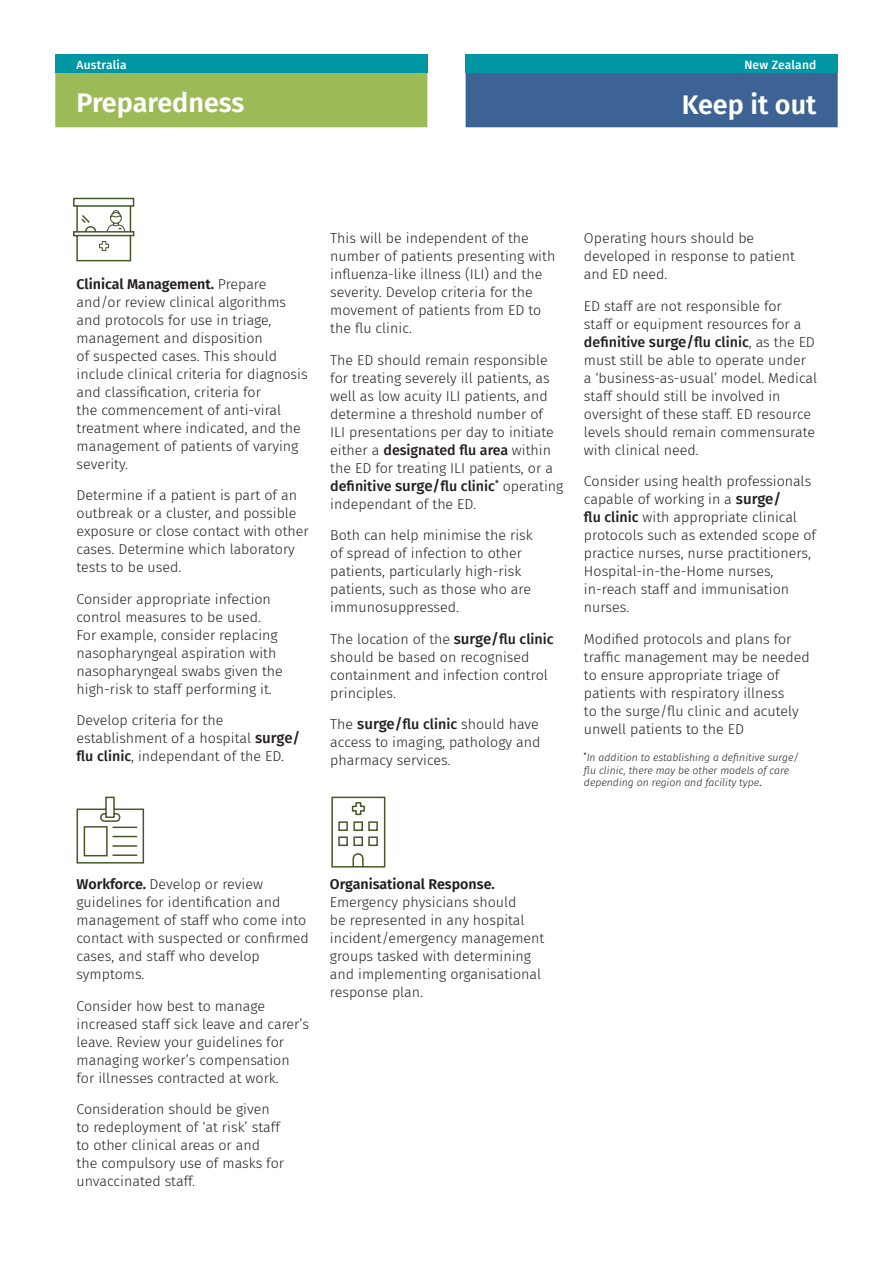
<style>
.page{position:relative;width:893px;height:1263px;background:#fff}
.page>*{position:absolute;margin:0;border:0;box-sizing:border-box;transform-origin:0 0}
.Section_Heading{font:600 27px "Fira Sans";color:#fff}
.Body{font:300 14.25px/18px "Fira Sans";color:#231f20}
.Bullets_level_1{font:300 14.25px/18px "Fira Sans";color:#231f20}
.t1{font:500 12px "Fira Sans";letter-spacing:.02em;color:#fff}
.Body-2{font:italic 300 10.5px/13.5px "Fira Sans";color:#231f20}
.s1{font-weight:600}
.s2{font-weight:500;font-size:15px}
.s3{font-weight:500}
.s4{font-style:normal;font-size:14.25px}
</style>
<div class="page">
<div style="left:55px;top:72px;width:372px;height:55px;background:#9cbb57"></div>
<div style="left:466px;top:72px;width:372px;height:55px;background:#3c6394"></div>
<div style="left:466px;top:54px;width:372px;height:18px;background:#0097a5"></div>
<div style="left:55px;top:54px;width:372px;height:18px;background:#0097a5"></div>
<svg style="left:331px;top:796px;width:55px;height:72px"></svg>
<svg style="left:76px;top:796px;width:69px;height:68px"></svg>
<svg style="left:73px;top:204px;width:62px;height:58px"></svg>
<div style="left:73px;top:198px;width:61px;height:9px;border:1px solid #445727"></div>
<p class="t1" style="left:77px;top:55px;width:52px">Australia</p>
<p class="t1" style="left:744px;top:55px;width:74px">New Zealand</p>
<p class="Section_Heading" style="left:77px;top:81px;width:170px">Preparedness</p>
<p class="Section_Heading" style="left:682px;top:82px;width:136px">Keep it out</p>
<p class="Body" style="left:77px;top:274px;width:233px"><span class="s1">Clinical Management.</span> Prepare and/or review clinical algorithms and protocols for use in triage, management and disposition<br>of suspected cases. This should include clinical criteria for diagnosis and classification, criteria for<br>the commencement of anti-viral treatment where indicated, and the management of patients of varying severity.</p>
<p class="Body" style="left:77px;top:486px;width:234px">Determine if a patient is part of an outbreak or a cluster, and possible exposure or close contact with other cases. Determine which laboratory tests to be used.</p>
<p class="Body" style="left:77px;top:589px;width:208px">Consider appropriate infection control measures to be used.<br>For example, consider replacing nasopharyngeal aspiration with nasopharyngeal swabs given the high-risk to staff performing it.</p>
<p class="Body" style="left:77px;top:711px;width:225px">Develop criteria for the establishment of a hospital <span class="s2">surge/ </span><span class="s3">flu clinic</span>, independant of the ED.</p>
<p class="Bullets_level_1" style="left:330px;top:229px;width:227px">This will be independent of the number of patients presenting with influenza-like illness (ILI) and the severity. Develop criteria for the movement of patients from ED to the flu clinic.</p>
<p class="Body" style="left:330px;top:351px;width:235px">The ED should remain responsible for treating severely ill patients, as well as low acuity ILI patients, and determine a threshold number of<br>ILI presentations per day to initiate either a <span class="s3">designated flu area</span> within the ED for treating ILI patients, or a <span class="s3">definitive</span> <span class="s2">surge/</span><span class="s3">flu clinic</span><sup>*</sup> operating independant of the ED.</p>
<p class="Body" style="left:330px;top:526px;width:204px">Both can help minimise the risk of spread of infection to other patients, particularly high-risk patients, such as those who are immunosuppressed.</p>
<p class="Body" style="left:330px;top:630px;width:225px">The location of the <span class="s2">surge/</span><span class="s3">flu clinic </span>should be based on recognised containment and infection control principles.</p>
<p class="Body" style="left:330px;top:715px;width:212px;text-align:justify">The <span class="s2">surge/</span><span class="s3">flu clinic</span> should have access to imaging, pathology and pharmacy services.</p>
<p class="Body" style="left:584px;top:229px;width:212px">Operating hours should be developed in response to patient and ED need.</p>
<p class="Body" style="left:584px;top:297px;width:235px">ED staff are not responsible for<br>staff or equipment resources for a <span class="s3">definitive</span> <span class="s2">surge/</span><span class="s3">flu clinic</span>, as the ED must still be able to operate under a ‘business-as-usual’ model. Medical staff should still be involved in oversight of these staff. ED resource levels should remain commensurate with clinical need.</p>
<p class="Body" style="left:584px;top:472px;width:234px">Consider using health professionals capable of working in a <span class="s2">surge/<br></span><span class="s3">flu clinic</span> with appropriate clinical protocols such as extended scope of practice nurses, nurse practitioners,<br>Hospital-in-the-Home nurses, in-reach staff and immunisation nurses.</p>
<p class="Body" style="left:584px;top:630px;width:227px">Modified protocols and plans for traffic management may be needed to ensure appropriate triage of patients with respiratory illness<br>to the surge/flu clinic and acutely unwell patients to the ED</p>
<p class="Body-2" style="left:584px;top:750px;width:216px"><sup>*</sup>In addition to establishing a definitive surge/ flu clinic, there may be other models of care</p>
<p class="Body-2" style="left:584px;top:776px;width:180px">depending on region and facility type<span class="s4">.</span></p>
<p class="Body" style="left:77px;top:875px;width:234px"><span class="s1">Workforce.</span> Develop or review guidelines for identification and management of staff who come into contact with suspected or confirmed cases, and staff who develop symptoms.</p>
<p class="Body" style="left:77px;top:997px;width:234px">Consider how best to manage increased staff sick leave and carer’s leave. Review your guidelines for managing worker’s compensation for illnesses contracted at work.</p>
<p class="Body" style="left:77px;top:1100px;width:209px">Consideration should be given to redeployment of ‘at risk’ staff to other clinical areas or and the compulsory use of masks for unvaccinated staff.</p>
<p class="Body" style="left:330px;top:875px;width:216px"><span class="s1">Organisational Response.<br></span>Emergency physicians should<br>be represented in any hospital incident/emergency management groups tasked with determining and implementing organisational response plan.</p>
</div>
